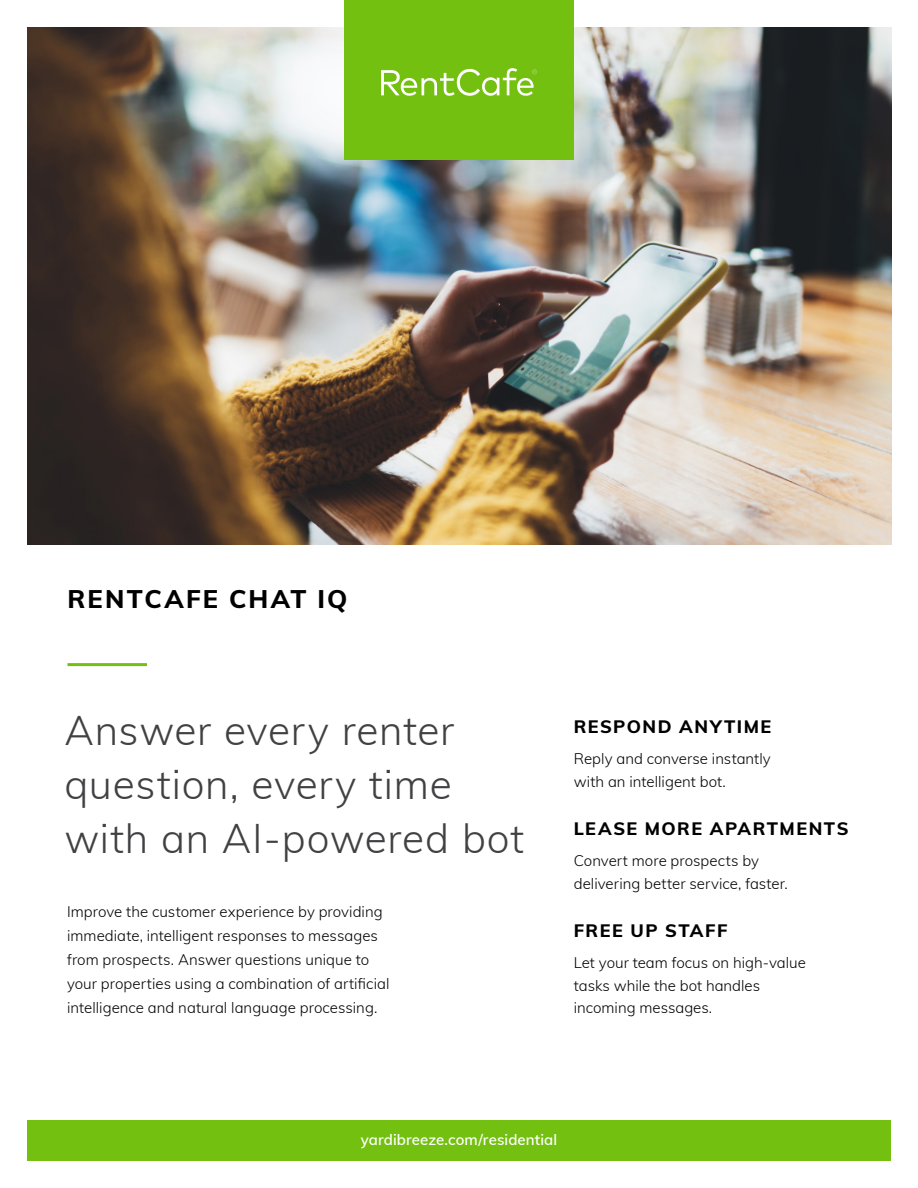
<style>
.page{position:relative;width:918px;height:1188px;background:#fff}
.page>*{position:absolute;margin:0;border:0;box-sizing:border-box;transform-origin:0 0}
.t1{font:300 40.5px/54.2px "Muli";letter-spacing:.02em;color:#414042}
.t2{font:800 25.5px "Muli";letter-spacing:.08em;color:#000}
.t3{font:800 18px "Muli";letter-spacing:.08em;color:#000}
.t4{font:300 15px/22.5px "Muli";color:#000}
.t5{font:600 15px "Muli";letter-spacing:.005em;color:#fff}
</style>
<div class="page">
<hr style="left:68px;top:663px;width:79px;height:3px;background:#74c011">
<img style="left:27px;top:27px;width:864px;height:517px">
<div style="left:344px;top:0;width:230px;height:160px;background:#74c011"></div>
<div style="left:27px;top:1121px;width:864px;height:40px;background:#74c011"></div>
<svg style="left:381px;top:68px;width:156px;height:28px"></svg>
<h2 class="t2" style="left:68px;top:580px;width:281px">RENTCAFE CHAT IQ</h2>
<h1 class="t1" style="left:64px;top:701px;width:461px">Answer every renter question, every time with an AI-powered bot</h1>
<p class="t3" style="left:574px;top:713px;width:199px">RESPOND ANYTIME</p>
<p class="t4" style="left:574px;top:747px;width:199px">Reply and converse instantly with an intelligent bot.</p>
<p class="t3" style="left:574px;top:815px;width:276px">LEASE MORE APARTMENTS</p>
<p class="t4" style="left:574px;top:849px;width:215px">Convert more prospects by delivering better service, faster.</p>
<p class="t3" style="left:574px;top:917px;width:155px">FREE UP STAFF</p>
<p class="t4" style="left:574px;top:951px;width:234px">Let your team focus on high-value tasks while the bot handles incoming messages.</p>
<p class="t4" style="left:67px;top:899px;width:324px;line-height:24px">Improve the customer experience by providing immediate, intelligent responses to messages from prospects. Answer questions unique to your properties using a combination of artificial intelligence and natural language processing.</p>
<p class="t5" style="left:361px;top:1128px;width:198px">yardibreeze.com/residential</p>
</div>
